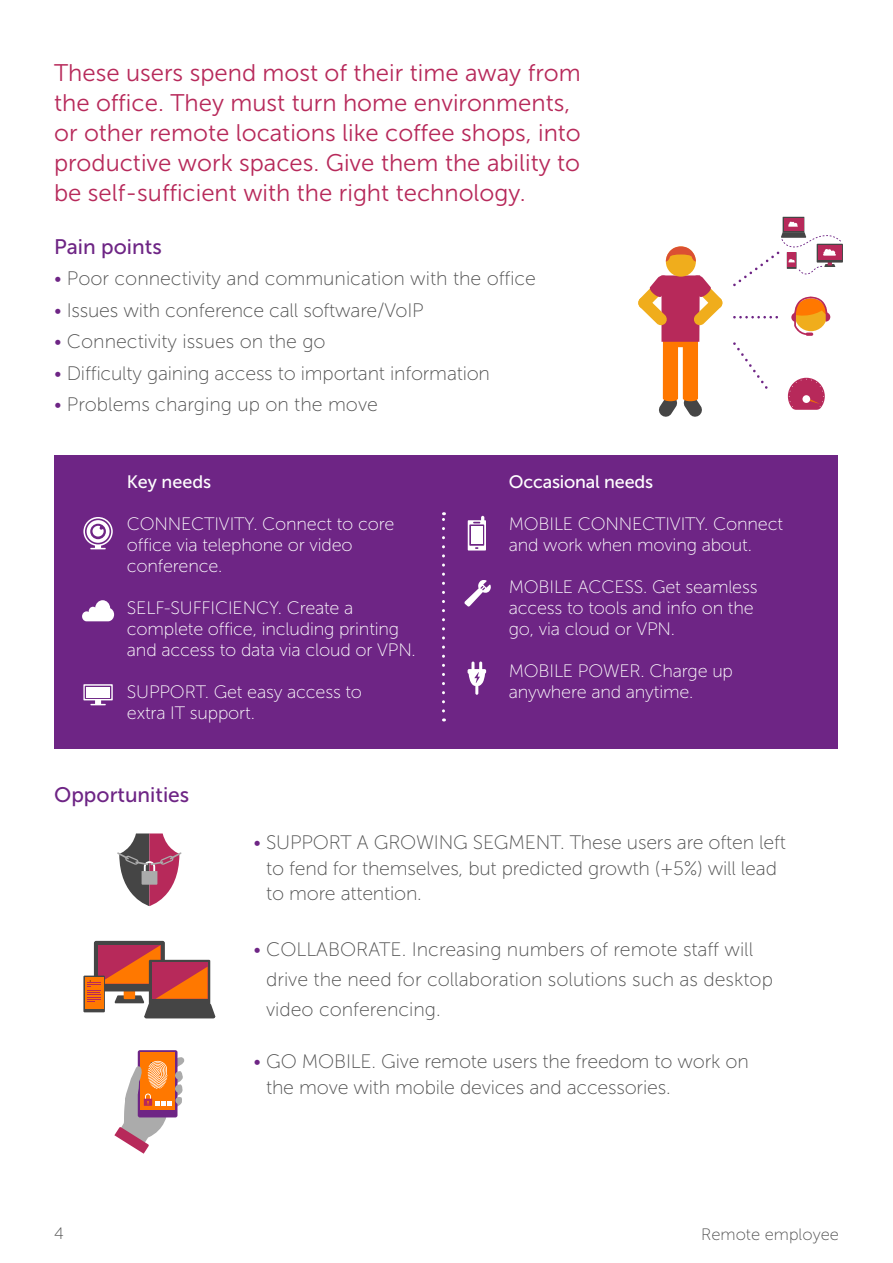
<style>
.page{position:relative;width:893px;height:1263px;background:#fff}
.page>*{position:absolute;margin:0;border:0;box-sizing:border-box;transform-origin:0 0}
.t1{font:24px/30px "Museo Sans For Dell 300";color:#b7295a}
.t2{font:21px "Museo Sans For Dell 500";color:#6e2585}
.t3{font:19.5px/25.5px "Museo Sans For Dell 100";letter-spacing:-.01em;color:#505050}
.t4{font:18px/21px "Museo Sans For Dell 100";letter-spacing:-.01em;color:#fff}
.t5{font:18px "Museo Sans For Dell 500";letter-spacing:-.01em;color:#fff}
.t6{font:16.5px "Museo Sans For Dell 100";color:#505050}
.s1{color:#6e2585}
</style>
<div class="page">
<div style="left:54px;top:454px;width:784px;height:294px;background:#6e2585"></div>
<svg style="left:442px;top:512px;width:3px;height:199px"></svg>
<svg style="left:468px;top:516px;width:18px;height:34px"></svg>
<svg style="left:82px;top:600px;width:32px;height:21px"></svg>
<svg style="left:83px;top:684px;width:30px;height:21px"></svg>
<svg style="left:83px;top:517px;width:30px;height:32px"></svg>
<svg style="left:464px;top:580px;width:27px;height:26px"></svg>
<svg style="left:468px;top:661px;width:18px;height:34px"></svg>
<div style="left:94px;top:941px;width:71px;height:50px;background:#454545;border-radius:2px"></div>
<div style="left:83px;top:975px;width:22px;height:37px;background:#454545"></div>
<div style="left:85px;top:977px;width:19px;height:31px;background:#ff7800"></div>
<svg style="left:87px;top:945px;width:128px;height:73px"></svg>
<svg style="left:117px;top:833px;width:65px;height:73px"></svg>
<div style="left:138px;top:1050px;width:39px;height:67px;background:#6e2585;border-radius:2px"></div>
<div style="left:140px;top:1052px;width:35px;height:58px;background:#ff7800"></div>
<svg style="left:114px;top:1056px;width:71px;height:98px"></svg>
<svg style="left:638px;top:275px;width:85px;height:142px"></svg>
<svg style="left:733px;top:342px;width:34px;height:47px"></svg>
<svg style="left:733px;top:316px;width:45px;height:2px"></svg>
<div style="left:666px;top:246px;width:30px;height:31px;background:#f0ad1c;border-radius:50%"></div>
<svg style="left:666px;top:246px;width:30px;height:16px"></svg>
<svg style="left:817px;top:244px;width:26px;height:19px"></svg>
<svg style="left:733px;top:217px;width:108px;height:69px"></svg>
<svg style="left:787px;top:377px;width:38px;height:33px"></svg>
<div style="left:802px;top:395px;width:8px;height:8px;background:#fff;border-radius:50%"></div>
<svg style="left:791px;top:297px;width:39px;height:39px"></svg>
<p class="t1" style="left:54px;top:58px;width:528px">These users spend most of their time away from the office. They must turn home environments, or other remote locations like coffee shops, into productive work spaces. Give them the ability to be self-sufficient with the right technology.</p>
<p class="t2" style="left:54px;top:235px;width:109px">Pain points</p>
<p class="t3" style="left:54px;top:266px;width:483px"><span class="s1">•</span> Poor connectivity and communication with the office</p>
<p class="t3" style="left:54px;top:297px;width:371px"><span class="s1">•</span> Issues with conference call software/VoIP</p>
<p class="t3" style="left:54px;top:329px;width:273px"><span class="s1">•</span> Connectivity issues on the go</p>
<p class="t3" style="left:54px;top:360px;width:437px"><span class="s1">•</span> Difficulty gaining access to important information</p>
<p class="t3" style="left:54px;top:392px;width:325px"><span class="s1">•</span> Problems charging up on the move</p>
<p class="t5" style="left:127px;top:471px;width:86px">Key needs</p>
<p class="t4" style="left:127px;top:513px;width:269px">CONNECTIVITY. Connect to core office via telephone or video conference.</p>
<p class="t4" style="left:127px;top:597px;width:290px">SELF-SUFFICIENCY. Create a complete office, including printing and access to data via cloud or VPN.</p>
<p class="t4" style="left:127px;top:681px;width:237px">SUPPORT. Get easy access to extra IT support.</p>
<p class="t2" style="left:54px;top:783px;width:137px">Opportunities</p>
<p class="t5" style="left:509px;top:472px;width:146px">Occasional needs</p>
<p class="t4" style="left:509px;top:513px;width:276px">MOBILE CONNECTIVITY. Connect and work when moving about.</p>
<p class="t4" style="left:509px;top:576px;width:250px">MOBILE ACCESS. Get seamless access to tools and info on the go, via cloud or VPN.</p>
<p class="t4" style="left:509px;top:660px;width:226px">MOBILE POWER. Charge up anywhere and anytime.</p>
<p class="t3" style="left:266px;top:830px;width:521px;text-indent:-13px"><span class="s1">•</span> SUPPORT A GROWING SEGMENT. These users are often left to fend for themselves, but predicted growth (+5%) will lead to more attention.</p>
<p class="t6" style="left:54px;top:1225px;width:11px">4</p>
<p class="t3" style="left:266px;top:934px;width:508px;line-height:30px;text-indent:-13px"><span class="s1">•</span> COLLABORATE. Increasing numbers of remote staff will drive the need for collaboration solutions such as desktop video conferencing.</p>
<p class="t3" style="left:266px;top:1049px;width:484px;text-indent:-13px"><span class="s1">•</span> GO MOBILE. Give remote users the freedom to work on the move with mobile devices and accessories.</p>
<p class="t6" style="left:701px;top:1226px;width:139px">Remote employee</p>
</div>
